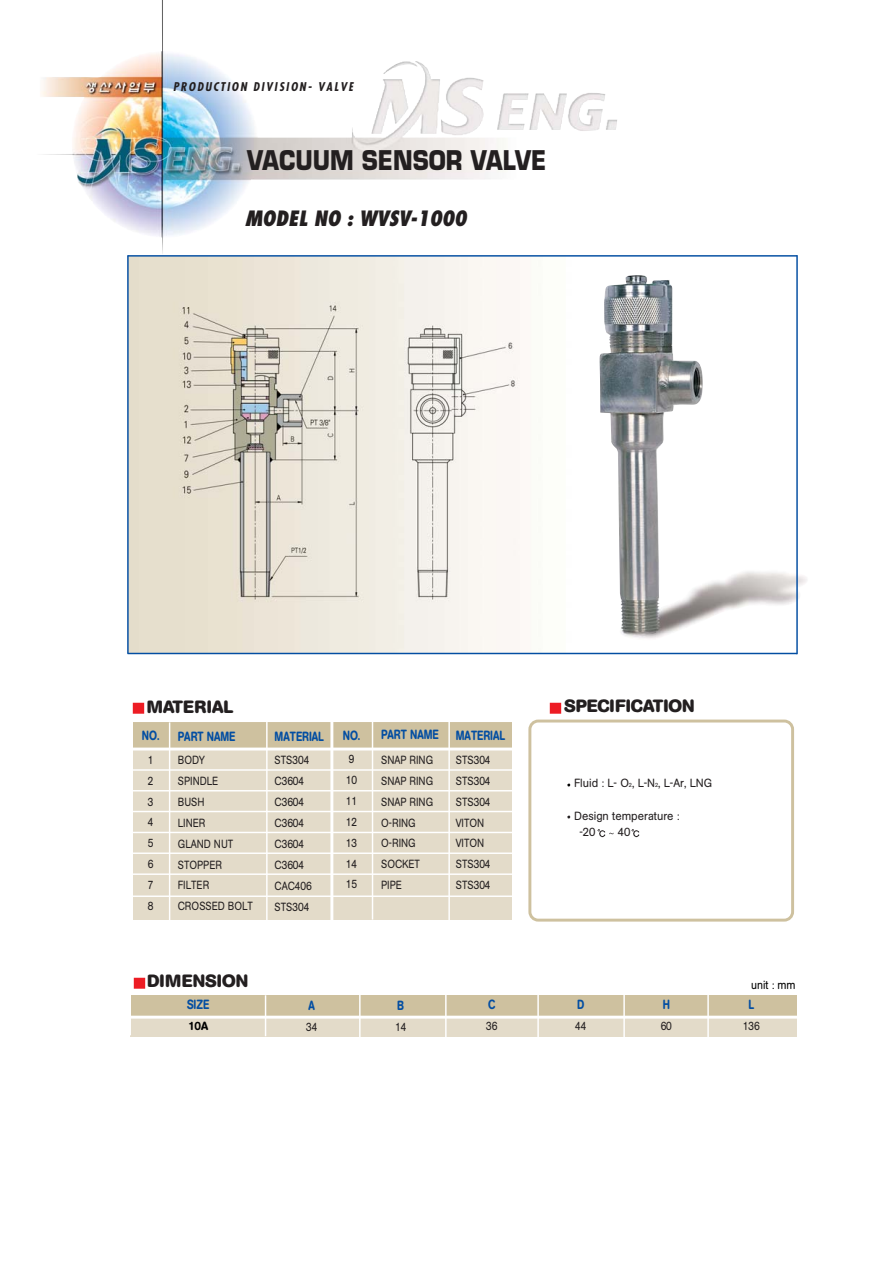
<style>
.page{position:relative;width:893px;height:1263px;background:#fff}
.page>*{position:absolute;margin:0;border:0;box-sizing:border-box;transform-origin:0 0}
.t1{font:700 26.4px "Eurostile";color:#231f20;scale:.85 1}
.t2{font:italic 800 condensed 20.55px "Futura";color:#231f20}
.t3{font:700 17.7px "AG Book Rounded";color:#231f20}
.t4{font:500 13.2px "AG Book Rounded";color:#034ea2;scale:.8 1}
.t5{font:11.7px/20.9px "AG Book Rounded";color:#231f20;scale:.85 1}
.t6{font:11.7px/16.2px "AG Book Rounded";color:#231f20;scale:.95 1}
.t7{font:italic 700 condensed 11.7px "Futura";letter-spacing:.145em;color:#231f20}
.t8{font:11.7px "AG Book Rounded";color:#000;scale:.9 1}
.t9{font:500 11.7px "AG Book Rounded";color:#000}
.s1{font-size:5.85px}
</style>
<div class="page">
<img style="left:104px;top:0;width:412px;height:254px">
<img style="left:129px;top:257px;width:454px;height:396px">
<hr style="left:127px;top:255px;width:2px;height:399px;background:#034ea2">
<hr style="left:128px;top:255px;width:669px;height:2px;background:#034ea2">
<hr style="left:128px;top:653px;width:669px;height:1px;background:#034ea2">
<div style="left:133px;top:721px;width:378px;height:27px;background:#cec19f"></div>
<div style="left:133px;top:749px;width:378px;height:170px;background:#e3dbc9"></div>
<hr style="left:132px;top:748px;width:381px;height:3px;background:#fff">
<hr style="left:132px;top:769px;width:381px;height:2px;background:#fff">
<hr style="left:132px;top:790px;width:381px;height:2px;background:#fff">
<hr style="left:132px;top:811px;width:382px;height:1px;background:#fff">
<hr style="left:132px;top:832px;width:383px;height:1px;background:#fff">
<hr style="left:132px;top:853px;width:381px;height:1px;background:#fff">
<hr style="left:132px;top:873px;width:381px;height:2px;background:#fff">
<hr style="left:129px;top:896px;width:383px;height:1px;background:#fff">
<img style="left:132px;top:702px;width:13px;height:12px">
<hr style="left:169px;top:722px;width:1px;height:199px;background:#fff">
<hr style="left:330px;top:721px;width:3px;height:199px;background:#fff">
<hr style="left:130px;top:721px;width:678px;height:1px;background:#fff">
<div style="left:131px;top:995px;width:666px;height:23px;background:#cec19f"></div>
<div style="left:131px;top:1018px;width:666px;height:19px;background:#e3dbc9"></div>
<hr style="left:130px;top:1016px;width:668px;height:3px;background:#fff">
<hr style="left:265px;top:995px;width:1px;height:41px;background:#fff">
<img style="left:133px;top:977px;width:13px;height:12px">
<hr style="left:266px;top:722px;width:2px;height:200px;background:#fff">
<hr style="left:359px;top:994px;width:2px;height:44px;background:#fff">
<hr style="left:537px;top:993px;width:2px;height:45px;background:#fff">
<hr style="left:445px;top:994px;width:2px;height:44px;background:#fff">
<hr style="left:623px;top:995px;width:2px;height:44px;background:#fff">
<hr style="left:707px;top:994px;width:2px;height:44px;background:#fff">
<hr style="left:372px;top:720px;width:1px;height:200px;background:#fff">
<hr style="left:448px;top:720px;width:2px;height:201px;background:#fff">
<img style="left:599px;top:275px;width:208px;height:364px">
<hr style="left:796px;top:255px;width:2px;height:399px;background:#034ea2">
<img style="left:549px;top:702px;width:13px;height:12px">
<div style="left:528px;top:720px;width:266px;height:202px;border:3px solid #cec19f;border-radius:8px"></div>
<svg style="left:567px;top:783px;width:4px;height:4px"></svg>
<svg style="left:567px;top:815px;width:4px;height:4px"></svg>
<svg style="left:597px;top:829px;width:17px;height:9px"></svg>
<svg style="left:631px;top:829px;width:9px;height:9px"></svg>
<p class="t7" style="left:173px;top:82px;width:182px">PRODUCTION DIVISION- VALVE</p>
<h1 class="t1" style="left:247px;top:150px;width:353px">VACUUM SENSOR VALVE</h1>
<h2 class="t2" style="left:245px;top:210px;width:223px">MODEL NO : WVSV-1000</h2>
<h3 class="t3" style="left:147px;top:700px;width:88px">MATERIAL</h3>
<p class="t4" style="left:142px;top:731px;width:24px">NO.</p>
<p class="t5" style="left:148px;top:750px;width:8px;text-align:justify">1<br>2<br>3<br>4<br>5<br>6<br>7<br>8</p>
<p class="t4" style="left:178px;top:731px;width:73px">PART NAME</p>
<p class="t5" style="left:178px;top:751px;width:90px">BODY<br>SPINDLE<br>BUSH<br>LINER<br>GLAND NUT<br>STOPPER<br>FILTER<br>CROSSED BOLT</p>
<p class="t4" style="left:275px;top:732px;width:63px">MATERIAL</p>
<p class="t5" style="left:275px;top:751px;width:45px">STS304<br>C3604<br>C3604<br>C3604<br>C3604<br>C3604<br>CAC406<br>STS304</p>
<p class="t4" style="left:343px;top:730px;width:24px">NO.</p>
<p class="t5" style="left:346px;top:750px;width:15px">9<br>10<br>11<br>12<br>13<br>14<br>15</p>
<p class="t4" style="left:381px;top:730px;width:73px">PART NAME</p>
<p class="t5" style="left:381px;top:751px;width:63px">SNAP RING<br>SNAP RING<br>SNAP RING<br>O-RING<br>O-RING<br>SOCKET<br>PIPE</p>
<p class="t4" style="left:456px;top:731px;width:63px">MATERIAL</p>
<p class="t5" style="left:456px;top:750px;width:42px">STS304<br>STS304<br>STS304<br>VITON<br>VITON<br>STS304<br>STS304</p>
<h3 class="t3" style="left:147px;top:975px;width:103px">DIMENSION</h3>
<p class="t4" style="left:187px;top:1000px;width:29px">SIZE</p>
<p class="t9" style="left:188px;top:1022px;width:22px">10A</p>
<p class="t4" style="left:309px;top:1001px;width:9px">A</p>
<p class="t5" style="left:306px;top:1018px;width:15px">34</p>
<p class="t4" style="left:397px;top:1001px;width:10px">B</p>
<p class="t5" style="left:395px;top:1017px;width:15px">14</p>
<p class="t4" style="left:488px;top:1000px;width:11px">C</p>
<p class="t5" style="left:486px;top:1016px;width:15px">36</p>
<h3 class="t3" style="left:564px;top:699px;width:132px">SPECIFICATION</h3>
<p class="t6" style="left:574px;top:776px;width:147px">Fluid : L- O<span class="s1">2</span>, L-N<span class="s1">2</span>, L-Ar, LNG</p>
<p class="t6" style="left:579px;top:808px;width:107px;text-indent:-5px">Design temperature : -20</p>
<p class="t6" style="left:618px;top:825px;width:15px">40</p>
<p class="t4" style="left:577px;top:1000px;width:11px">D</p>
<p class="t5" style="left:575px;top:1016px;width:15px">44</p>
<p class="t4" style="left:663px;top:1000px;width:11px">H</p>
<p class="t5" style="left:661px;top:1017px;width:15px">60</p>
<p class="t8" style="left:751px;top:981px;width:51px">unit : mm</p>
<p class="t4" style="left:748px;top:1000px;width:9px">L</p>
<p class="t5" style="left:743px;top:1016px;width:21px">136</p>
</div>
